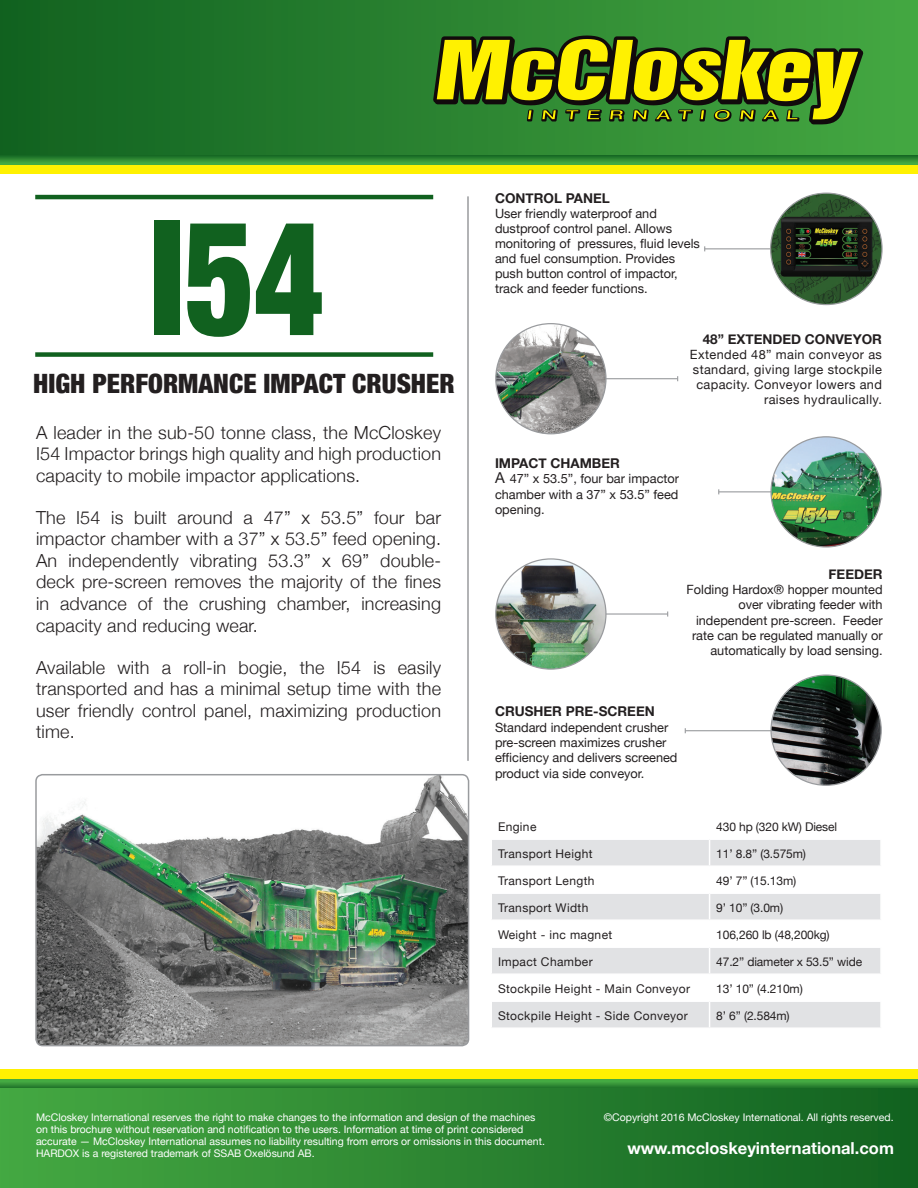
<style>
.page{position:relative;width:918px;height:1188px;background:#fff}
.page>*{position:absolute;margin:0;border:0;box-sizing:border-box;transform-origin:0 0}
.Model_number{font:900 condensed 160.65px "Helvetica Neue";color:#11611f;scale:.84 1}
.Model_name{font:900 condensed 26.7px "Helvetica Neue";color:#231f20}
.Model_description{font:300 18px/21.6px "Helvetica Neue";letter-spacing:.01em;color:#231f20;text-align:justify}
.Disclaimer{font:700 16.5px "Helvetica Neue";color:#fff}
.Model_description-2{font:700 13.5px "Helvetica Neue";color:#231f20}
.Model_description-3{font:12.75px/15.3px "Helvetica Neue";color:#231f20}
.Model_description-4{font:12.75px/15px "Helvetica Neue";letter-spacing:.03em;color:#231f20;text-align:right}
.Specs__numbers{font:12px "Helvetica Neue";letter-spacing:.03em;color:#231f20}
.Specs__numbers-2{font:12px "Helvetica Neue";letter-spacing:-.01em;color:#231f20}
.Disclaimer-2{font:10.5px/12px "Helvetica Neue";color:#fff}
.s1{font-size:15px}
</style>
<div class="page">
<hr style="left:467px;top:196px;width:2px;height:565px;background:#999b9e">
<div style="left:0;top:164px;width:918px;height:10px;background:#fff101"></div>
<svg style="left:0;top:155px;width:918px;height:9px"></svg>
<div style="left:0;top:0;width:918px;height:155px;background:linear-gradient(to right,#116120,#45a842)"></div>
<svg style="left:433px;top:36px;width:430px;height:88px"></svg>
<div style="left:0;top:1069px;width:918px;height:10px;background:#fff101"></div>
<svg style="left:0;top:1079px;width:918px;height:10px"></svg>
<div style="left:0;top:1089px;width:918px;height:99px;background:linear-gradient(to right,#45a842,#116120)"></div>
<hr style="left:705px;top:248px;width:77px;height:1px;background:#999b9e">
<img style="left:771px;top:193px;width:111px;height:112px;border-radius:56px">
<hr style="left:595px;top:378px;width:83px;height:1px;background:#999b9e">
<img style="left:496px;top:324px;width:110px;height:110px;border-radius:55px">
<hr style="left:719px;top:491px;width:63px;height:1px;background:#999b9e">
<img style="left:771px;top:437px;width:110px;height:110px;border-radius:55px">
<hr style="left:594px;top:613px;width:74px;height:2px;background:#999b9e">
<img style="left:496px;top:560px;width:109px;height:108px">
<hr style="left:685px;top:730px;width:91px;height:1px;background:#999b9e">
<img style="left:771px;top:675px;width:110px;height:110px;border-radius:55px">
<img style="left:36px;top:775px;width:433px;height:271px">
<div style="left:35px;top:774px;width:434px;height:272px;border:2px solid #999b9e;border-radius:7px"></div>
<hr style="left:35px;top:195px;width:398px;height:4px;background:#11611f">
<div style="left:35px;top:352px;width:398px;height:5px;background:#11611f"></div>
<svg style="left:492px;top:840px;width:388px;height:187px;fill:#e1e2e4"></svg>
<hr style="left:490px;top:865px;width:220px;height:2px;background:#fff">
<hr style="left:710px;top:865px;width:172px;height:2px;background:#fff">
<hr style="left:490px;top:892px;width:220px;height:2px;background:#fff">
<hr style="left:710px;top:892px;width:172px;height:2px;background:#fff">
<hr style="left:490px;top:919px;width:220px;height:2px;background:#fff">
<hr style="left:710px;top:919px;width:172px;height:2px;background:#fff">
<hr style="left:490px;top:946px;width:220px;height:2px;background:#fff">
<hr style="left:710px;top:946px;width:172px;height:2px;background:#fff">
<hr style="left:490px;top:973px;width:220px;height:2px;background:#fff">
<hr style="left:710px;top:973px;width:172px;height:2px;background:#fff">
<hr style="left:490px;top:1000px;width:220px;height:2px;background:#fff">
<hr style="left:710px;top:1000px;width:172px;height:2px;background:#fff">
<svg style="left:709px;top:840px;width:1px;height:187px"></svg>
<p class="Model_number" style="left:149px;top:179px;width:209px">I54</p>
<p class="Model_name" style="left:33px;top:367px;width:423px">HIGH PERFORMANCE IMPACT CRUSHER</p>
<p class="Model_description" style="left:36px;top:421px;width:407px">A leader in the sub-50 tonne class, the McCloskey I54 Impactor brings high quality and high production capacity to mobile impactor applications.</p>
<p class="Model_description" style="left:36px;top:506px;width:407px">The I54 is built around a 47” x 53.5” four bar impactor chamber with a 37” x 53.5” feed opening.<br>An independently vibrating 53.3” x 69” double&shy;deck pre-screen removes the majority of the fines in advance of the crushing chamber, increasing capacity and reducing wear.</p>
<p class="Model_description" style="left:36px;top:656px;width:407px">Available with a roll-in bogie, the I54 is easily transported and has a minimal setup time with the user friendly control panel, maximizing production time.</p>
<p class="Model_description-2" style="left:495px;top:190px;width:116px">CONTROL PANEL</p>
<p class="Model_description-3" style="left:495px;top:206px;width:206px">User friendly waterproof and dustproof control panel. Allows monitoring of pressures, fluid levels and fuel consumption. Provides push button control of impactor, track and feeder functions.</p>
<p class="Model_description-2" style="left:703px;top:331px;width:181px">48” EXTENDED CONVEYOR</p>
<p class="Model_description-4" style="left:690px;top:346px;width:194px">Extended 48” main conveyor as standard, giving large stockpile capacity. Conveyor lowers and raises hydraulically.</p>
<p class="Model_description-2" style="left:495px;top:455px;width:126px">IMPACT CHAMBER</p>
<p class="Model_description-3" style="left:495px;top:471px;width:186px;text-align:justify"><span class="s1">A</span> 47” x 53.5”, four bar impactor chamber with a 37” x 53.5” feed opening.</p>
<p class="Model_description-2" style="left:829px;top:565px;width:55px">FEEDER</p>
<p class="Model_description-3" style="left:687px;top:582px;width:198px;text-align:right">Folding Hardox® hopper mounted over vibrating feeder with independent pre-screen. Feeder rate can be regulated manually or automatically by load sensing.</p>
<p class="Model_description-2" style="left:495px;top:703px;width:161px">CRUSHER PRE-SCREEN</p>
<p class="Model_description-3" style="left:495px;top:719px;width:184px">Standard independent crusher pre-screen maximizes crusher efficiency and delivers screened product via side conveyor.</p>
<p class="Specs__numbers" style="left:498px;top:820px;width:40px">Engine</p>
<p class="Specs__numbers-2" style="left:716px;top:820px;width:122px">430 hp (320 kW) Diesel</p>
<p class="Specs__numbers" style="left:498px;top:847px;width:96px">Transport Height</p>
<p class="Specs__numbers" style="left:716px;top:847px;width:91px">11’ 8.8” (3.575m)</p>
<p class="Specs__numbers" style="left:498px;top:874px;width:98px">Transport Length</p>
<p class="Specs__numbers" style="left:716px;top:874px;width:81px">49’ 7” (15.13m)</p>
<p class="Specs__numbers" style="left:498px;top:901px;width:92px">Transport Width</p>
<p class="Specs__numbers" style="left:716px;top:901px;width:68px">9’ 10” (3.0m)</p>
<p class="Specs__numbers" style="left:498px;top:928px;width:116px">Weight - inc magnet</p>
<p class="Specs__numbers-2" style="left:716px;top:928px;width:115px">106,260 lb (48,200kg)</p>
<p class="Specs__numbers" style="left:498px;top:955px;width:96px">Impact Chamber</p>
<p class="Specs__numbers-2" style="left:716px;top:955px;width:147px">47.2” diameter x 53.5” wide</p>
<p class="Specs__numbers" style="left:498px;top:982px;width:194px">Stockpile Height - Main Conveyor</p>
<p class="Specs__numbers" style="left:716px;top:982px;width:88px">13’ 10” (4.210m)</p>
<p class="Specs__numbers" style="left:498px;top:1009px;width:191px">Stockpile Height - Side Conveyor</p>
<p class="Specs__numbers" style="left:716px;top:1009px;width:75px">8’ 6” (2.584m)</p>
<p class="Disclaimer-2" style="left:36px;top:1111px;width:510px">McCloskey International reserves the right to make changes to the information and design of the machines on this brochure without reservation and notification to the users. Information at time of print considered accurate — McCloskey International assumes no liability resulting from errors or omissions in this document.<br>HARDOX is a registered trademark of SSAB Oxelösund AB.</p>
<p class="Disclaimer-2" style="left:604px;top:1111px;width:291px">©Copyright 2016 McCloskey International. All rights reserved.</p>
<p class="Disclaimer" style="left:627px;top:1138px;width:268px">www.mccloskeyinternational.com</p>
</div>
